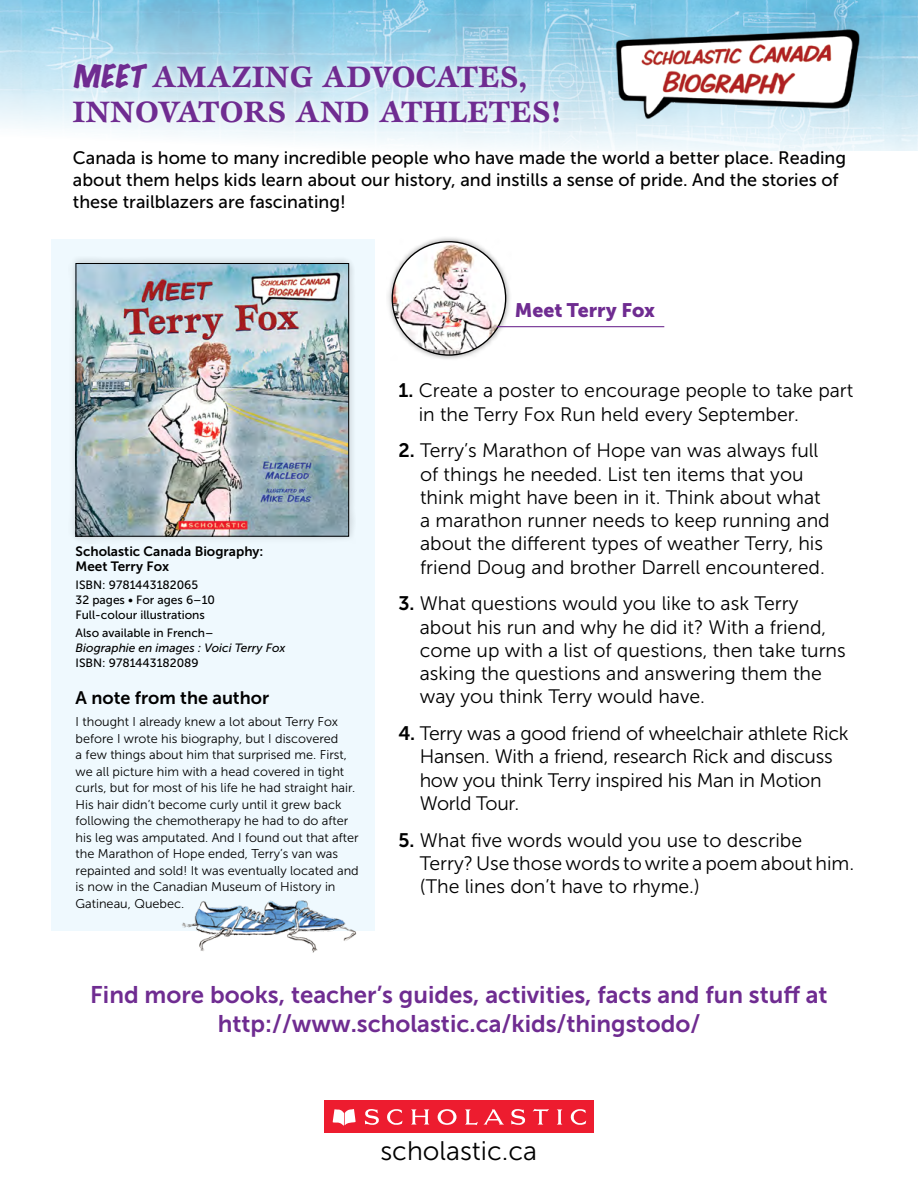
<style>
.page{position:relative;width:918px;height:1188px;background:#fff}
.page>*{position:absolute;margin:0;border:0;box-sizing:border-box;transform-origin:0 0}
.t1{font:700 30.6px/34.7px "Esprit Std";color:#6f2c91}
.t2{font:26.85px "Museo Sans 300";color:#000}
.t3{font:24px/28.8px "Museo Sans 700";color:#6f2c91;text-align:center}
.t4{font:19.5px/23.2px "Museo Sans 300";color:#000}
.t5{font:19.5px "Museo Sans 900";color:#6f2c91}
.t6{font:18px/21.8px "Museo Sans 500";color:#000}
.t7{font:18px "Museo Sans 700";color:#000}
.t8{font:13.5px/15px "Museo Sans 700";color:#000}
.t9{font:12.75px/16.5px "Museo Sans 300";color:#000}
.t10{font:12px/15px "Museo Sans 500";color:#000}
.t11{font:italic 12px "Museo Sans 500";color:#000}
.s1{font-family:"Marker Felt";font-weight:400;font-style:italic;font-stretch:expanded;font-size:27.9px}
.s2{font-family:"Museo Sans 700"}
</style>
<div class="page">
<img style="left:0;top:0;width:918px;height:151px">
<div style="left:51px;top:240px;width:324px;height:691px;background:#eff9fe"></div>
<div style="left:324px;top:1101px;width:270px;height:32px;background:#ed1c2f"></div>
<svg style="left:333px;top:1109px;width:23px;height:17px"></svg>
<svg style="left:365px;top:1109px;width:14px;height:16px"></svg>
<svg style="left:387px;top:1109px;width:16px;height:16px"></svg>
<svg style="left:411px;top:1109px;width:18px;height:16px"></svg>
<svg style="left:511px;top:1109px;width:14px;height:16px"></svg>
<svg style="left:533px;top:1109px;width:16px;height:16px"></svg>
<svg style="left:557px;top:1109px;width:5px;height:16px"></svg>
<svg style="left:570px;top:1109px;width:16px;height:16px"></svg>
<svg style="left:438px;top:1109px;width:19px;height:16px"></svg>
<svg style="left:465px;top:1109px;width:39px;height:16px"></svg>
<div style="left:68px;top:256px;width:288px;height:288px;background:#000;opacity:.2"></div>
<img style="left:78px;top:265px;width:269px;height:270px">
<div style="left:76px;top:263px;width:273px;height:274px;border:1px solid #000"></div>
<img style="left:585px;top:7px;width:285px;height:127px">
<div style="left:386px;top:236px;width:126px;height:125px;background:#000;opacity:.4"></div>
<img style="left:392px;top:242px;width:114px;height:113px;border-radius:57px">
<svg style="left:66px;top:55px;width:502px;height:75px;background:#d5ebf4"></svg>
<hr style="left:497px;top:326px;width:167px;height:1px;background:#6f2c91">
<img style="left:182px;top:900px;width:175px;height:53px">
<h1 class="t1" style="left:73px;top:59px;width:491px"><span class="s1">MEET</span>AMAZING ADVOCATES,<br>INNOVATORS AND ATHLETES!</h1>
<p class="t6" style="left:73px;top:147px;width:775px">Canada is home to many incredible people who have made the world a better place. Reading about them helps kids learn about our history, and instills a sense of pride. And the stories of these trailblazers are fascinating!</p>
<p class="t8" style="left:76px;top:544px;width:189px">Scholastic Canada Biography:<br>Meet Terry Fox</p>
<p class="t10" style="left:76px;top:578px;width:141px">ISBN: 9781443182065<br>32 pages • For ages 6–10<br>Full-colour illustrations</p>
<p class="t10" style="left:76px;top:626px;width:140px">Also available in French–</p>
<p class="t11" style="left:76px;top:642px;width:211px">Biographie en images : Voici Terry Fox</p>
<p class="t10" style="left:76px;top:656px;width:125px">ISBN: 9781443182089</p>
<p class="t7" style="left:76px;top:688px;width:195px">A note from the author</p>
<p class="t9" style="left:76px;top:714px;width:285px">I thought I already knew a lot about Terry Fox before I wrote his biography, but I discovered<br>a few things about him that surprised me. First, we all picture him with a head covered in tight curls, but for most of his life he had straight hair.<br>His hair didn’t become curly until it grew back following the chemotherapy he had to do after his leg was amputated. And I found out that after the Marathon of Hope ended, Terry’s van was repainted and sold! It was eventually located and is now in the Canadian Museum of History in Gatineau, Quebec.</p>
<p class="t5" style="left:515px;top:299px;width:142px">Meet Terry Fox</p>
<p class="t4" style="left:419px;top:379px;width:436px;text-indent:-20px"><span class="s2">1.</span> Create a poster to encourage people to take part in the Terry Fox Run held every September.</p>
<p class="t4" style="left:420px;top:439px;width:411px;text-indent:-22px"><span class="s2">2.</span> Terry’s Marathon of Hope van was always full of things he needed. List ten items that you think might have been in it. Think about what a marathon runner needs to keep running and about the different types of weather Terry, his friend Doug and brother Darrell encountered.</p>
<p class="t4" style="left:420px;top:592px;width:428px;text-indent:-21px"><span class="s2">3.</span> What questions would you like to ask Terry about his run and why he did it? With a friend, come up with a list of questions, then take turns asking the questions and answering them the way you think Terry would have.</p>
<p class="t4" style="left:420px;top:722px;width:430px;text-indent:-21px"><span class="s2">4.</span> Terry was a good friend of wheelchair athlete Rick Hansen. With a friend, research Rick and discuss how you think Terry inspired his Man in Motion World Tour.</p>
<p class="t4" style="left:420px;top:829px;width:436px;text-indent:-21px"><span class="s2">5.</span> What five words would you use to describe<br>Terry? Use those words to write a poem about him. (The lines don’t have to rhyme.)</p>
<p class="t3" style="left:90px;top:980px;width:739px">Find more books, teacher’s guides, activities, facts and fun stuff at http://www.scholastic.ca/kids/thingstodo/</p>
<h2 class="t2" style="left:380px;top:1136px;width:158px">scholastic.ca</h2>
</div>
